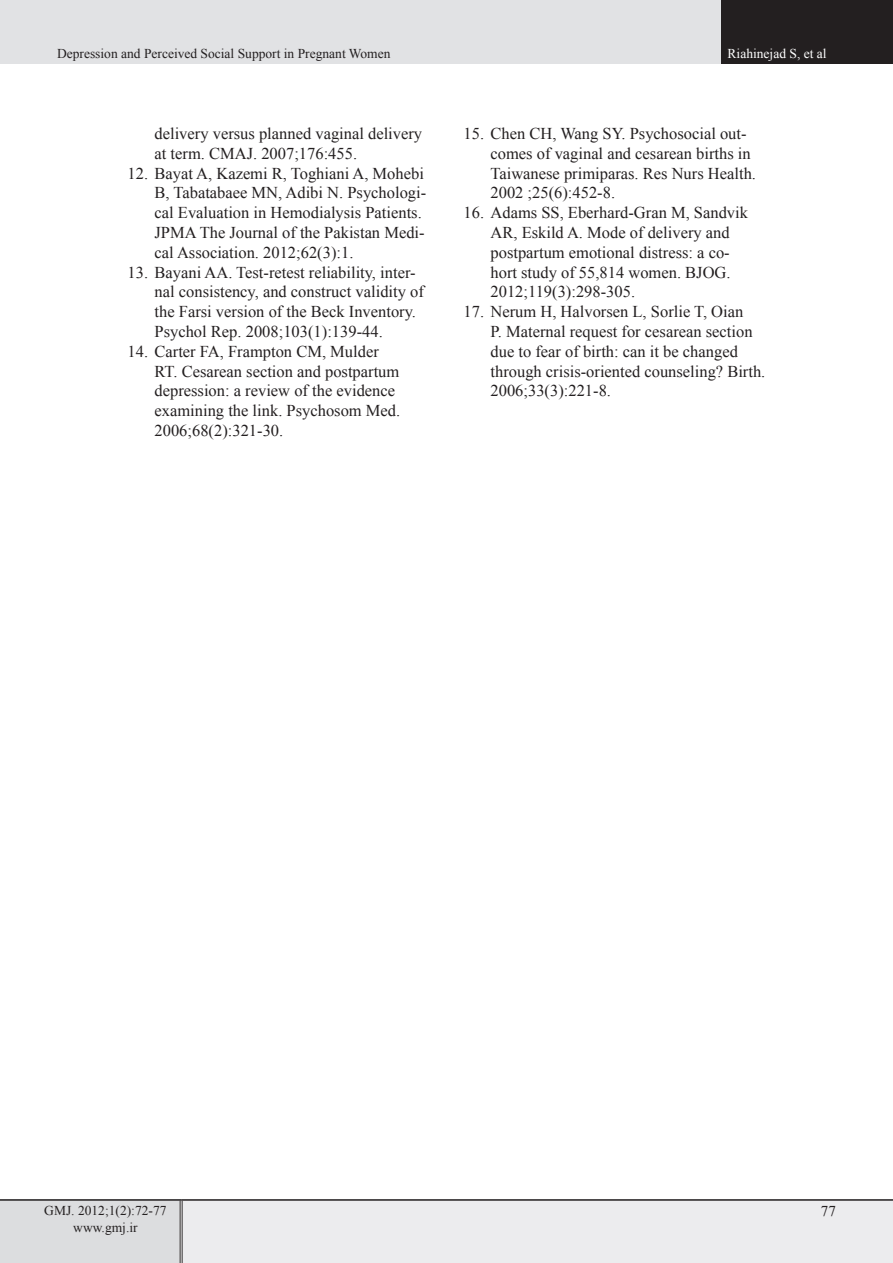
<style>
.page{position:relative;width:893px;height:1263px;background:#fff}
.page>*{position:absolute;margin:0;border:0;box-sizing:border-box;transform-origin:0 0}
.t1{font:16.5px/19.8px "Times New Roman";color:#231f20}
.t2{font:15px "Times New Roman";color:#231f20}
.t3{font:13.5px/16.2px "Times New Roman";color:#231f20;text-align:center}
.t4{font:13.5px "Times New Roman";color:#fff}
</style>
<div class="page">
<div style="left:0;top:0;width:722px;height:64px;background:#e1e2e4"></div>
<div style="left:722px;top:0;width:171px;height:64px;background:#231f20"></div>
<div style="left:0;top:1200px;width:181px;height:63px;background:#dcdddf"></div>
<div style="left:181px;top:1200px;width:712px;height:63px;background:#ececee"></div>
<hr style="left:180px;top:1201px;width:3px;height:62px;background:#fff">
<hr style="left:180px;top:1201px;width:1px;height:62px;background:#231f20">
<hr style="left:182px;top:1201px;width:1px;height:62px;background:#231f20">
<hr style="left:0;top:1199px;width:181px;height:2px;background:#231f20">
<hr style="left:181px;top:1199px;width:712px;height:2px;background:#231f20">
<p class="t3" style="left:57px;top:45px;width:335px">Depression and Perceived Social Support in Pregnant Women</p>
<p class="t4" style="left:728px;top:44px;width:100px">Riahinejad S, et al</p>
<p class="t1" style="left:155px;top:123px;width:269px">delivery versus planned vaginal delivery at term. CMAJ. 2007;176:455.</p>
<p class="t1" style="left:155px;top:163px;width:273px;text-indent:-27px">12. Bayat A, Kazemi R, Toghiani A, Mohebi B, Tabatabaee MN, Adibi N. Psychologi&shy;cal Evaluation in Hemodialysis Patients.<br>JPMA The Journal of the Pakistan Medi&shy;cal Association. 2012;62(3):1.</p>
<p class="t1" style="left:155px;top:262px;width:271px;text-indent:-27px">13. Bayani AA. Test-retest reliability, inter&shy;nal consistency, and construct validity of the Farsi version of the Beck Inventory.<br>Psychol Rep. 2008;103(1):139-44.</p>
<p class="t1" style="left:155px;top:341px;width:247px;text-indent:-27px">14. Carter FA, Frampton CM, Mulder<br>RT. Cesarean section and postpartum depression: a review of the evidence examining the link. Psychosom Med.<br>2006;68(2):321-30.</p>
<p class="t1" style="left:490px;top:123px;width:267px;text-indent:-27px">15. Chen CH, Wang SY. Psychosocial out&shy;comes of vaginal and cesarean births in Taiwanese primiparas. Res Nurs Health.<br>2002 ;25(6):452-8.</p>
<p class="t1" style="left:490px;top:203px;width:259px;text-indent:-27px">16. Adams SS, Eberhard-Gran M, Sandvik AR, Eskild A. Mode of delivery and postpartum emotional distress: a co&shy;hort study of 55,814 women. BJOG.<br>2012;119(3):298-305.</p>
<p class="t1" style="left:490px;top:302px;width:276px;text-indent:-27px">17. Nerum H, Halvorsen L, Sorlie T, Oian<br>P. Maternal request for cesarean section due to fear of birth: can it be changed through crisis-oriented counseling? Birth.<br>2006;33(3):221-8.</p>
<p class="t3" style="left:44px;top:1202px;width:124px">GMJ. 2012;1(2):72-77 www.gmj.ir</p>
<p class="t2" style="left:821px;top:1201px;width:16px">77</p>
</div>
